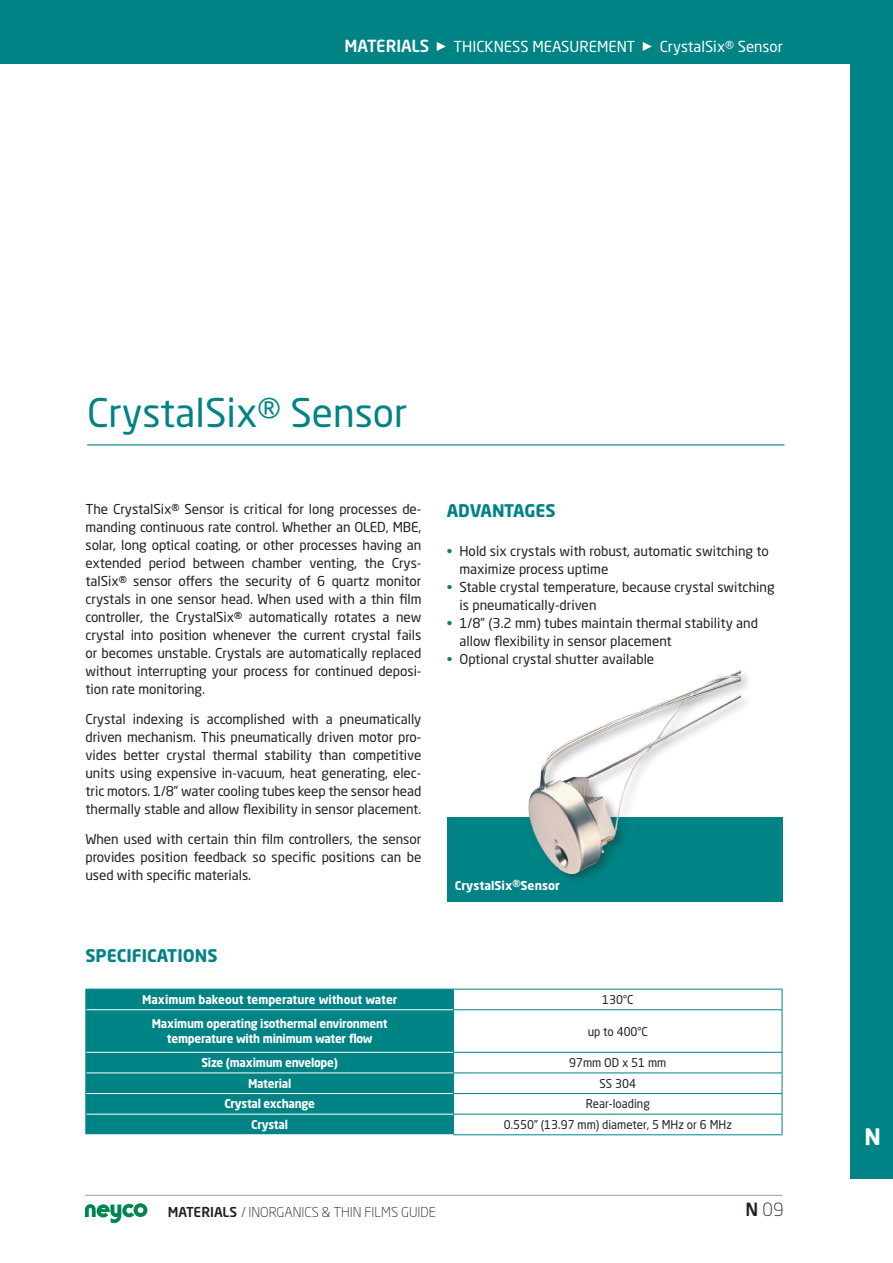
<style>
.page{position:relative;width:893px;height:1263px;background:#fff}
.page>*{position:absolute;margin:0;border:0;box-sizing:border-box;transform-origin:0 0}
.t1{font:39px "Neo Sans Pro";color:#008385}
.t2{font:700 22.5px "Neo Sans Pro";color:#fff}
.t3{font:300 18px "Neo Sans Pro";color:#231f20}
.t4{font:700 17.25px "Neo Sans Pro";color:#008385}
.t5{font:500 16.5px "Neo Sans Pro";letter-spacing:-.005em;color:#fff}
.t6{font:15px "Neo Sans Pro";color:#fff}
.t7{font:13.5px/18px "Neo Sans Pro";letter-spacing:-.005em;color:#231f20;text-align:justify}
.t8{font:300 13.5px "Neo Sans Pro";color:#231f20}
.t9{font:700 12px/14.4px "Neo Sans Pro";letter-spacing:-.02em;color:#fff;text-align:center;scale:.96 1}
.t10{font:12px "Neo Sans Pro";color:#231f20;scale:.96 1}
.t11{font:700 12px "Neo Sans Pro";color:#fff;scale:.96 1}
.t12{font:700 12px "Neo Sans Pro";color:#fff}
.s1{color:#040503}
.s2{color:#008385}
.s3{font-size:13.5px}
.s4{font-weight:500}
</style>
<div class="page">
<div style="left:850px;top:0;width:43px;height:1179px;background:#008385"></div>
<div style="left:0;top:0;width:893px;height:64px;background:#008385"></div>
<svg style="left:437px;top:42px;width:9px;height:9px"></svg>
<svg style="left:643px;top:42px;width:9px;height:9px"></svg>
<hr style="left:85px;top:1195px;width:697px;height:1px;background:#9d9fa2">
<svg style="left:85px;top:1203px;width:62px;height:20px"></svg>
<hr style="left:87px;top:444px;width:697px;height:1px;background:#008385">
<div style="left:447px;top:817px;width:336px;height:85px;background:#008385"></div>
<div style="left:526px;top:668px;width:227px;height:218px;background:#231f20;opacity:.35"></div>
<img style="left:526px;top:671px;width:215px;height:208px">
<div style="left:86px;top:990px;width:367px;height:144px;background:#008385"></div>
<hr style="left:86px;top:1052px;width:367px;height:1px;background:#fff">
<hr style="left:86px;top:1072px;width:367px;height:1px;background:#fff">
<hr style="left:86px;top:1093px;width:367px;height:1px;background:#fff">
<hr style="left:86px;top:1114px;width:367px;height:1px;background:#fff">
<hr style="left:86px;top:1009px;width:367px;height:1px;background:#fff">
<svg style="left:85px;top:990px;width:1px;height:20px"></svg>
<hr style="left:85px;top:989px;width:369px;height:1px;background:#008385">
<hr style="left:85px;top:1010px;width:1px;height:42px;background:#008385">
<svg style="left:85px;top:1052px;width:1px;height:82px"></svg>
<svg style="left:453px;top:989px;width:330px;height:146px"></svg>
<hr style="left:453px;top:1093px;width:329px;height:1px;background:#008385">
<hr style="left:453px;top:1114px;width:329px;height:1px;background:#008385">
<hr style="left:453px;top:1134px;width:329px;height:1px;background:#008385">
<p class="t5" style="left:254px;top:36px;width:176px">MATERIALS MATERIALS</p>
<p class="t6" style="left:363px;top:37px;width:173px">Thickness Measurement</p>
<p class="t6" style="left:569px;top:37px;width:215px">Cool Drawer Single/Dual Sensors</p>
<p class="t6" style="left:453px;top:37px;width:173px">Thickness Measurement</p>
<p class="t6" style="left:660px;top:37px;width:125px">CrystalSix® Sensor</p>
<h1 class="t1" style="left:87px;top:389px;width:322px">CrystalSix® Sensor</h1>
<p class="t7" style="left:85px;top:500px;width:337px">The CrystalSix<span class="s1">®</span> Sensor is critical for long processes de&shy;manding continuous rate control. Whether an OLED, MBE, solar, long optical coating, or other processes having an extended period between chamber venting, the Crys&shy;talSix<span class="s1">®</span> sensor offers the security of 6 quartz monitor crystals in one sensor head. When used with a thin film controller, the CrystalSix<span class="s1">®</span> automatically rotates a new crystal into position whenever the current crystal fails or becomes unstable. Crystals are automatically replaced without interrupting your process for continued deposi&shy;tion rate monitoring.</p>
<p class="t7" style="left:85px;top:710px;width:337px">Crystal indexing is accomplished with a pneumatically driven mechanism. This pneumatically driven motor pro&shy;vides better crystal thermal stability than competitive units using expensive in-vacuum, heat generating, elec&shy;tric motors. 1/8” water cooling tubes keep the sensor head thermally stable and allow flexibility in sensor placement.</p>
<p class="t7" style="left:85px;top:830px;width:337px">When used with certain thin film controllers, the sensor provides position feedback so specific positions can be used with specific materials.</p>
<p class="t4" style="left:447px;top:500px;width:110px">Advantages</p>
<p class="t7" style="left:459px;top:542px;width:311px;text-indent:-13px"><span class="s2">•</span> Hold six crystals with robust, automatic switching to maximize process uptime</p>
<p class="t7" style="left:459px;top:578px;width:317px;text-indent:-13px"><span class="s2">•</span> Stable crystal temperature, because crystal switching is pneumatically-driven</p>
<p class="t7" style="left:459px;top:614px;width:300px;text-indent:-13px"><span class="s2">•</span> 1/8” (3.2 mm) tubes maintain thermal stability and allow flexibility in sensor placement</p>
<p class="t7" style="left:447px;top:650px;width:209px"><span class="s2">•</span> Optional crystal shutter available</p>
<p class="t12" style="left:455px;top:878px;width:107px">CrystalSix<span class="s3">®</span>Sensor</p>
<p class="t4" style="left:85px;top:944px;width:134px">Specifications</p>
<p class="t11" style="left:142px;top:992px;width:267px">Maximum bakeout temperature without water</p>
<p class="t10" style="left:602px;top:992px;width:34px">130°C</p>
<p class="t9" style="left:152px;top:1016px;width:247px">Maximum operating isothermal environment temperature with minimum water flow</p>
<p class="t10" style="left:588px;top:1024px;width:64px">up to 400°C</p>
<p class="t9" style="left:201px;top:1055px;width:144px">Size (maximum envelope)</p>
<p class="t10" style="left:569px;top:1055px;width:103px">97mm OD x 51 mm</p>
<p class="t9" style="left:248px;top:1076px;width:47px">Material</p>
<p class="t10" style="left:600px;top:1076px;width:39px">SS 304</p>
<p class="t9" style="left:224px;top:1096px;width:96px">Crystal exchange</p>
<p class="t10" style="left:586px;top:1097px;width:68px">Rear-loading</p>
<p class="t9" style="left:251px;top:1117px;width:40px">Crystal</p>
<p class="t10" style="left:504px;top:1117px;width:239px">0.550” (13.97 mm) diameter, 5 MHz or 6 MHz</p>
<p class="t8" style="left:168px;top:1203px;width:270px"><span class="s4">MATERIALS</span> / INORGANICS &amp; THI N FI LMS GUI DE</p>
<h3 class="t3" style="left:745px;top:1199px;width:40px"><span class="s4">N</span> 09</h3>
<h2 class="t2" style="left:864px;top:1122px;width:18px">N</h2>
</div>
